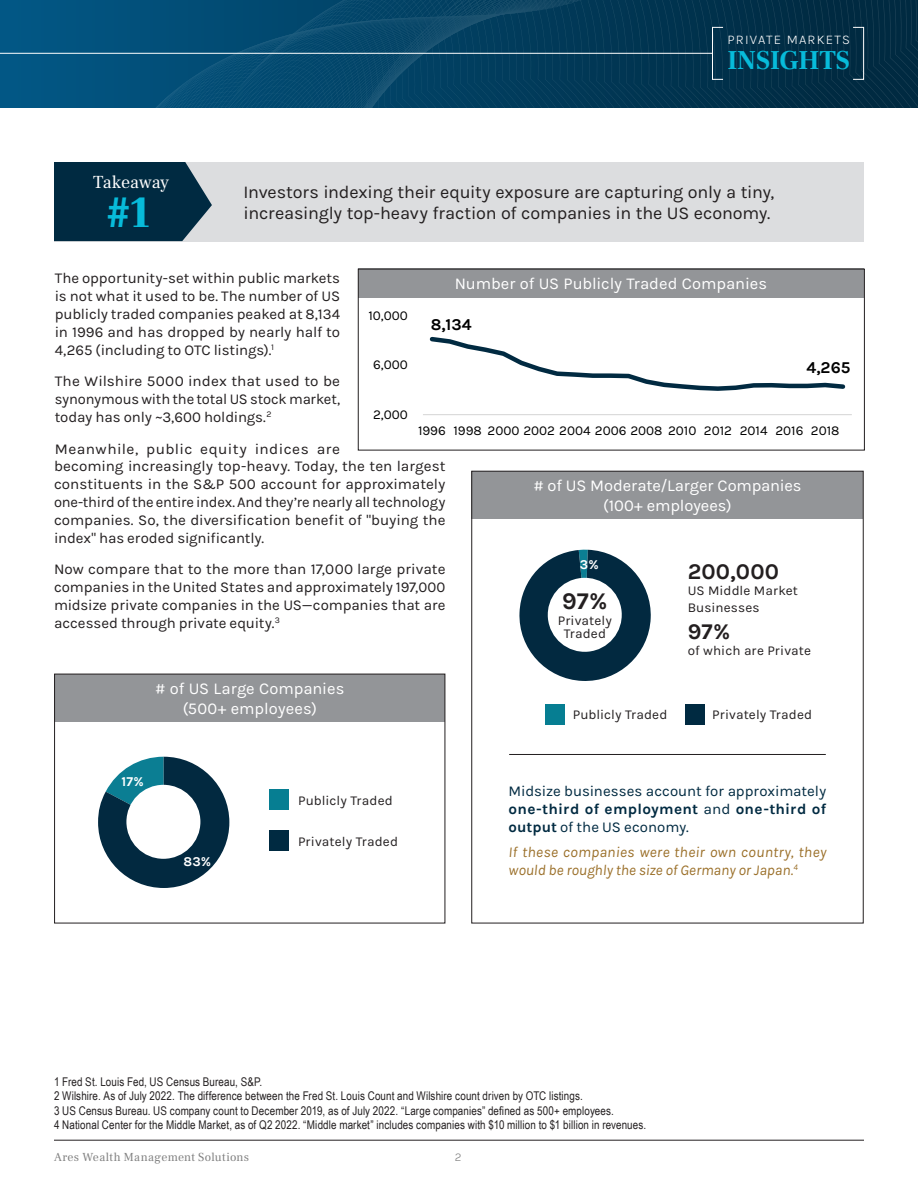
<style>
.page{position:relative;width:918px;height:1188px;background:#fff}
.page>*{position:absolute;margin:0;border:0;box-sizing:border-box;transform-origin:0 0}
.Title_Headline_-_Nav{font:900 45px "Frank Ruhl Libre";color:#07bbda}
.t1{font:700 26.7px "Frank Ruhl Libre";color:#07bbda}
.Body_Copy{font:700 24px "Karla";color:#231f20}
.Body_Copy-2{font:700 22.5px "Karla";letter-spacing:.015em;color:#231f20}
.Title_Headline_-_Nav-2{font:18px/21px "Karla";letter-spacing:-.01em;color:#231f20}
.Title_Headline_-_Nav-3{font:18px "Frank Ruhl Libre";color:#fff}
.Body_Copy-3{font:16.5px/19.8px "Karla";letter-spacing:-.005em;color:#fff;text-align:center}
.t2{font:700 16.5px "Karla";color:#000}
.Body_Copy-4{font:15px/18px "Karla";letter-spacing:-.005em;color:#231f20;text-align:justify}
.Body_Copy-5{font:15px/18px "Karla";color:#002a41;text-align:justify}
.Body_Copy-6{font:italic 15px/18px "Karla";letter-spacing:.01em;color:#9b702a}
.Body_Copy-7{font:15px "Karla";letter-spacing:.025em;color:#231f20}
.Body_Copy-8{font:13.5px/16.2px "Karla";letter-spacing:.005em;color:#231f20}
.t3{font:13.5px "Karla";color:#000}
.Body_Copy-9{font:700 13.5px "Karla";color:#fff}
.t4{font:300 13.35px "Karla";letter-spacing:.09em;color:#fff}
.Body_Copy-10{font:12px "Arial Narrow";letter-spacing:.01em;color:#231f20}
.t5{font:12px "Frank Ruhl Libre";letter-spacing:.025em;color:#7f7f7f}
.t6{font:300 12px "Karla";color:#7f7f7f}
.s1{font-weight:700}
</style>
<div class="page">
<hr style="left:54px;top:1140px;width:810px;height:1px;background:#231f20">
<svg style="left:0;top:0;width:918px;height:108px;background:#033957"></svg>
<svg style="left:95px;top:0;width:416px;height:108px;background:#054a6f"></svg>
<hr style="left:0;top:53px;width:712px;height:1px;background:#fff">
<div style="left:712px;top:27px;width:11px;height:53px;border:1px solid #fff"></div>
<div style="left:853px;top:27px;width:11px;height:53px;border:1px solid #fff"></div>
<div style="left:358px;top:269px;width:506px;height:29px;background:#939598"></div>
<hr style="left:423px;top:414px;width:429px;height:1px;background:#d9d9d9">
<svg style="left:429px;top:336px;width:417px;height:55px"></svg>
<div style="left:358px;top:269px;width:507px;height:181px;border:1px solid #231f20"></div>
<div style="left:54px;top:162px;width:810px;height:79px;background:#dcdddf"></div>
<svg style="left:54px;top:162px;width:158px;height:79px;background:#13394f"></svg>
<div style="left:55px;top:674px;width:390px;height:47px;background:#939598"></div>
<div style="left:54px;top:674px;width:391px;height:249px;border:1px solid #231f20"></div>
<svg style="left:98px;top:757px;width:131px;height:131px"></svg>
<div style="left:126px;top:785px;width:74px;height:74px;background:#fff;border-radius:50%"></div>
<div style="left:269px;top:789px;width:20px;height:21px;background:#067e92"></div>
<div style="left:269px;top:831px;width:20px;height:20px;background:#002a41"></div>
<div style="left:472px;top:471px;width:391px;height:48px;background:#939598"></div>
<svg style="left:519px;top:550px;width:132px;height:131px"></svg>
<hr style="left:509px;top:754px;width:317px;height:1px;background:#231f20">
<div style="left:546px;top:704px;width:19px;height:20px;background:#067e92"></div>
<div style="left:685px;top:704px;width:20px;height:20px;background:#002a41"></div>
<p class="Title_Headline_-_Nav-3" style="left:93px;top:171px;width:78px">Takeaway</p>
<p class="Title_Headline_-_Nav" style="left:107px;top:185px;width:45px">#1</p>
<p class="t4" style="left:728px;top:31px;width:124px">PRIVATE MARKETS</p>
<h2 class="t1" style="left:727px;top:44px;width:124px">INSIGHTS</h2>
<p class="Title_Headline_-_Nav-2" style="left:244px;top:181px;width:532px">Investors indexing their equity exposure are capturing only a tiny, increasingly top-heavy fraction of companies in the US economy.</p>
<p class="Body_Copy-4" style="left:55px;top:269px;width:287px">The opportunity-set within public markets is not what it used to be. The number of US publicly traded companies peaked at 8,134 in 1996 and has dropped by nearly half to 4,265 (including to OTC listings).<sup>1</sup></p>
<p class="Body_Copy-4" style="left:55px;top:372px;width:287px">The Wilshire 5000 index that used to be synonymous with the total US stock market, today has only ~3,600 holdings.<sup>2</sup></p>
<p class="Body_Copy-7" style="left:55px;top:440px;width:287px">Meanwhile, public equity indices are</p>
<p class="t3" style="left:368px;top:308px;width:41px">10,000</p>
<p class="t3" style="left:373px;top:357px;width:36px">6,000</p>
<p class="Body_Copy-3" style="left:455px;top:274px;width:314px">Number of US Publicly Traded Companies</p>
<p class="t2" style="left:431px;top:315px;width:42px">8,134</p>
<p class="t2" style="left:807px;top:358px;width:45px">4,265</p>
<p class="t3" style="left:373px;top:407px;width:36px">2,000</p>
<p class="t3" style="left:418px;top:423px;width:423px">1996 1998 2000 2002 2004 2006 2008 2010 2012 2014 2016 2018</p>
<p class="Body_Copy-4" style="left:54px;top:457px;width:393px">becoming increasingly top-heavy. Today, the ten largest constituents in the S&amp;P 500 account for approximately one-third of the entire index. And they’re nearly all technology companies. So, the diversification benefit of "buying the index" has eroded significantly.</p>
<p class="Body_Copy-4" style="left:54px;top:561px;width:393px">Now compare that to the more than 17,000 large private companies in the United States and approximately 197,000 midsize private companies in the US—companies that are accessed through private equity.<sup>3</sup></p>
<p class="Body_Copy-3" style="left:155px;top:679px;width:191px"># of US Large Companies</p>
<p class="Body_Copy-3" style="left:183px;top:699px;width:136px">(500+ employees)</p>
<p class="Body_Copy-9" style="left:122px;top:774px;width:24px">17%</p>
<p class="Body_Copy-9" style="left:183px;top:854px;width:29px">83%</p>
<p class="Body_Copy-8" style="left:298px;top:792px;width:96px">Publicly Traded</p>
<p class="Body_Copy-8" style="left:298px;top:834px;width:101px">Privately Traded</p>
<p class="Body_Copy-3" style="left:533px;top:476px;width:270px"># of US Moderate/Larger Companies (100+ employees)</p>
<p class="Body_Copy-9" style="left:580px;top:557px;width:20px">3%</p>
<p class="Body_Copy" style="left:562px;top:587px;width:47px">97%</p>
<p class="Body_Copy-8" style="left:558px;top:614px;width:56px;line-height:13.5px;text-align:center">Privately<br>Traded</p>
<p class="Body_Copy-2" style="left:688px;top:559px;width:93px">200,000</p>
<p class="Body_Copy-8" style="left:688px;top:583px;width:112px">US Middle Market<br>Businesses</p>
<p class="Body_Copy-2" style="left:688px;top:618px;width:44px">97%</p>
<p class="Body_Copy-8" style="left:688px;top:642px;width:125px">of which are Private</p>
<p class="Body_Copy-8" style="left:573px;top:706px;width:96px">Publicly Traded</p>
<p class="Body_Copy-8" style="left:712px;top:706px;width:101px">Privately Traded</p>
<p class="Body_Copy-5" style="left:509px;top:782px;width:319px">Midsize businesses account for approximately <span class="s1">one-third of employment</span> and <span class="s1">one-third of output</span> of the US economy.</p>
<p class="Body_Copy-6" style="left:509px;top:843px;width:319px">If these companies were their own country, they would be roughly the size of Germany or Japan.<sup>4</sup></p>
<p class="Body_Copy-10" style="left:54px;top:1073px;width:210px">1 Fred St. Louis Fed, US Census Bureau, S&amp;P.</p>
<p class="Body_Copy-10" style="left:54px;top:1087px;width:530px">2 Wilshire. As of July 2022. The difference between the Fred St. Louis Count and Wilshire count driven by OTC listings.</p>
<p class="Body_Copy-10" style="left:54px;top:1102px;width:561px">3 US Census Bureau. US company count to December 2019, as of July 2022. “Large companies” defined as 500+ employees.</p>
<p class="Body_Copy-10" style="left:54px;top:1116px;width:594px">4 National Center for the Middle Market, as of Q2 2022. “Middle market” includes companies with $10 million to $1 billion in revenues.</p>
<p class="t5" style="left:54px;top:1150px;width:197px">Ares Wealth Management Solutions</p>
<p class="t6" style="left:455px;top:1149px;width:8px">2</p>
</div>
